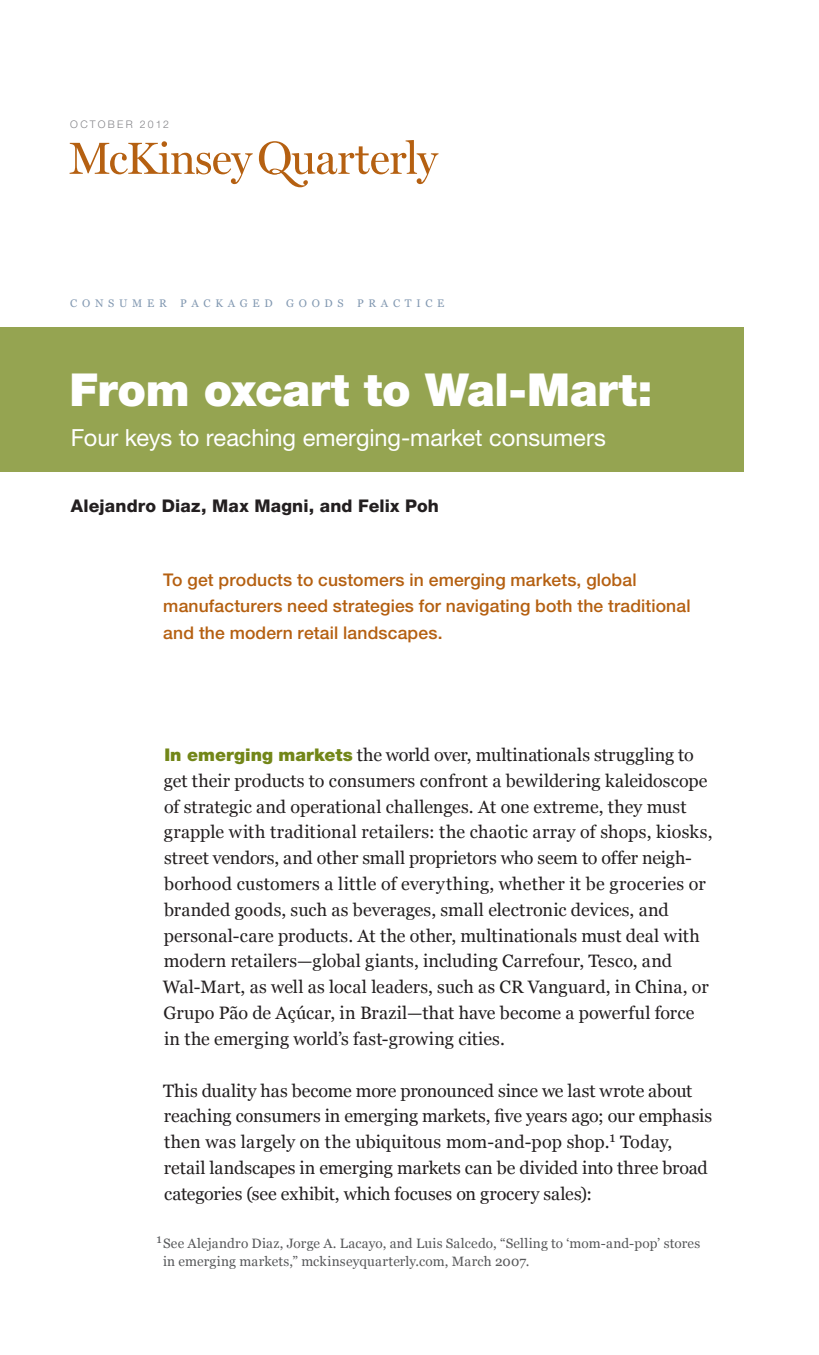
<style>
.page{position:relative;width:819px;height:1355px;background:#fff}
.page>*{position:absolute;margin:0;border:0;box-sizing:border-box;transform-origin:0 0}
.Footnote-sentences{font:900 45.5px "Helvetica Neue LT Std";letter-spacing:-.01em;color:#fff}
.Footnote-sentences-2{font:23.62px "Helvetica Neue LT Std";letter-spacing:-.005em;color:#fff}
.Body_text{font:17.85px/25.7px "Georgia";color:#231f20}
.Footnote-sentences-3{font:500 17.5px/26.2px "Helvetica Neue LT Std";letter-spacing:.01em;color:#b56011}
.t1{font:800 17.5px "Helvetica Neue LT Std";letter-spacing:.01em;color:#231f20}
.Footnote-sentences-4{font:13.65px/17.5px "Georgia";letter-spacing:.015em;color:#57585a}
.t2{font:11.03px "Georgia";letter-spacing:.43em;color:#8399b2}
.Text{font:300 10.5px "Helvetica Neue LT Std";letter-spacing:.205em;color:#848488}
.s1{font-family:"Helvetica Neue LT Std";font-weight:900;font-size:17.5px;color:#728618}
</style>
<div class="page">
<div style="left:0;top:328px;width:744px;height:144px;background:#95a451"></div>
<svg style="left:70px;top:141px;width:183px;height:43px"></svg>
<svg style="left:259px;top:140px;width:180px;height:47px"></svg>
<p class="Text" style="left:70px;top:118px;width:100px">OCTOBER 2012</p>
<p class="t2" style="left:70px;top:297px;width:376px">CONSUMER PACKAGED GOODS PRACTICE</p>
<p class="Footnote-sentences" style="left:70px;top:363px;width:584px">From oxcart to Wal-Mart:</p>
<p class="Footnote-sentences-2" style="left:71px;top:424px;width:537px">Four keys to reaching emerging-market consumers</p>
<p class="t1" style="left:71px;top:495px;width:370px">Alejandro Diaz, Max Magni, and Felix Poh</p>
<p class="Footnote-sentences-3" style="left:163px;top:566px;width:529px">To get products to customers in emerging markets, global manufacturers need strategies for navigating both the traditional and the modern retail landscapes.</p>
<p class="Body_text" style="left:163px;top:742px;width:551px"><span class="s1">In emerging markets</span> the world over, multinationals struggling to get their products to consumers confront a bewildering kaleidoscope of strategic and operational challenges. At one extreme, they must grapple with traditional retailers: the chaotic array of shops, kiosks, street vendors, and other small proprietors who seem to offer neigh&shy;borhood customers a little of everything, whether it be groceries or branded goods, such as beverages, small electronic devices, and personal-care products. At the other, multinationals must deal with modern retailers—global giants, including Carrefour, Tesco, and Wal-Mart, as well as local leaders, such as CR Vanguard, in China, or Grupo Pão de Açúcar, in Brazil—that have become a powerful force in the emerging world’s fast-growing cities.</p>
<p class="Body_text" style="left:163px;top:1077px;width:551px">This duality has become more pronounced since we last wrote about reaching consumers in emerging markets, five years ago; our emphasis then was largely on the ubiquitous mom-and-pop shop.<sup>1</sup> Today, retail landscapes in emerging markets can be divided into three broad categories (see exhibit, which focuses on grocery sales):</p>
<p class="Footnote-sentences-4" style="left:163px;top:1234px;width:539px;text-indent:-7px"><sup>1</sup>See Alejandro Diaz, Jorge A. Lacayo, and Luis Salcedo, “Selling to ‘mom-and-pop’ stores in emerging markets,” mckinseyquarterly.com, March 2007.</p>
</div>
